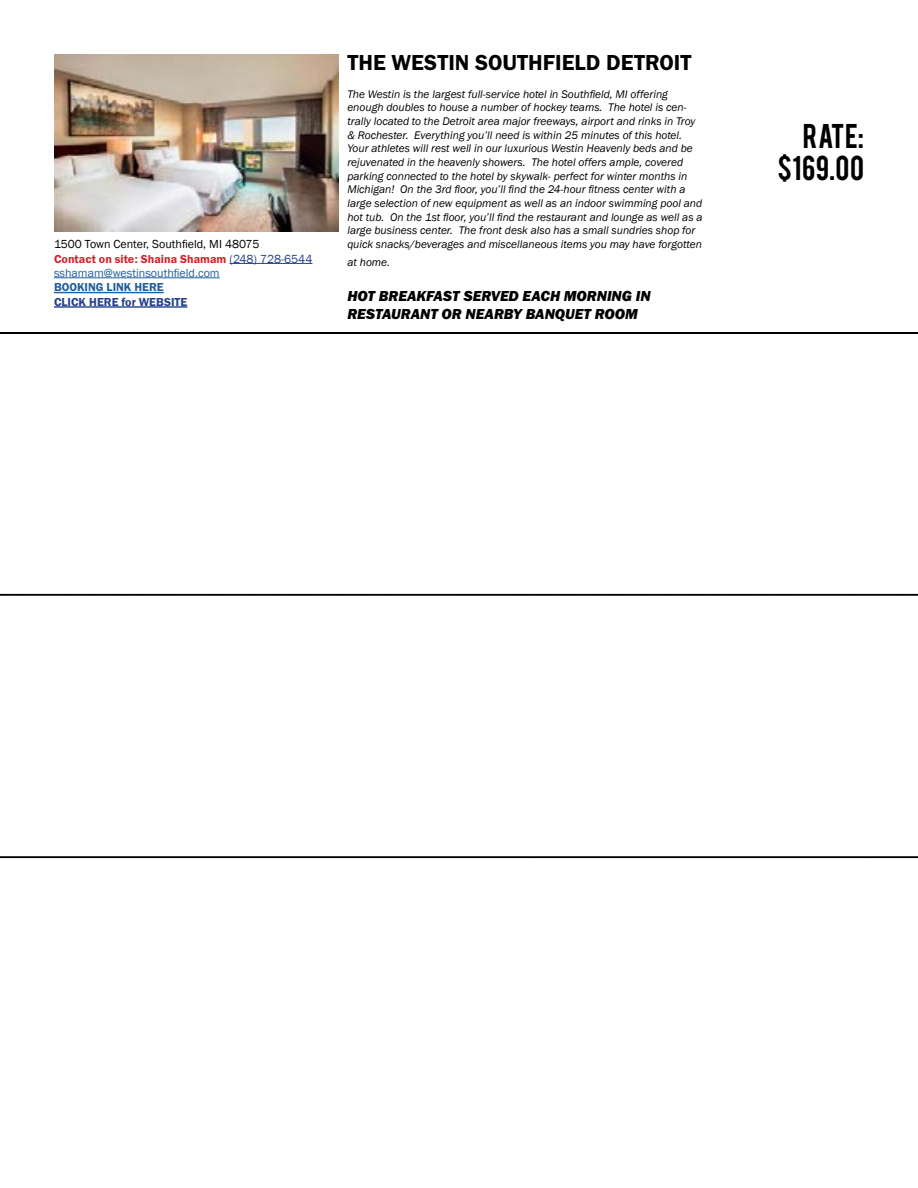
<style>
.page{position:relative;width:918px;height:1188px;background:#fff}
.page>*{position:absolute;margin:0;border:0;box-sizing:border-box;transform-origin:0 0}
.t1{font:27px/32.4px "Bebas";letter-spacing:.015em;color:#000;text-align:right}
.t2{font:22.5px "Franklin Gothic URW Dem";color:#000}
.t3{font:15px/18px "Franklin Gothic URW Hea Ita";color:#000}
.t4{font:12px "Franklin Gothic URW Dem";color:#d2232a}
.t5{font:12px "Franklin Gothic";color:#000}
.t6{font:12px "Franklin Gothic";color:#215e9e}
.t7{font:12px "Franklin Gothic URW Dem";color:#25408f}
.t8{font:12px "Franklin Gothic URW Dem";color:#215e9e}
.t9{font:italic 11.4px/13.6px "Franklin Gothic";color:#000101}
.s1{font-family:"Franklin Gothic";color:#25408f}
</style>
<div class="page">
<hr style="left:0;top:332px;width:918px;height:2px;background:#000">
<svg style="left:0;top:594px;width:918px;height:2px;background:#1f1f1f"></svg>
<svg style="left:0;top:856px;width:918px;height:2px;background:#1e1e1e"></svg>
<hr style="left:229px;top:263px;width:83px;height:1px;background:#25408f">
<hr style="left:54px;top:278px;width:166px;height:1px;background:#215e9e">
<hr style="left:54px;top:292px;width:110px;height:1px;background:#215e9e">
<hr style="left:54px;top:306px;width:133px;height:2px;background:#25408f">
<img style="left:54px;top:55px;width:284px;height:177px">
<p class="t5" style="left:54px;top:237px;width:207px">1500 Town Center, Southfield, MI 48075</p>
<p class="t4" style="left:54px;top:251px;width:260px">Contact on site: Shaina Shamam <span class="s1">(248) 728-6544</span></p>
<p class="t6" style="left:54px;top:265px;width:167px">sshamam@westinsouthfield.com</p>
<p class="t8" style="left:54px;top:280px;width:111px">BOOKING LINK HERE</p>
<p class="t7" style="left:54px;top:294px;width:135px">CLICK HERE for WEBSITE</p>
<h2 class="t2" style="left:347px;top:48px;width:346px">THE WESTIN SOUTHFIELD DETROIT</h2>
<p class="t9" style="left:347px;top:87px;width:357px">The Westin is the largest full-service hotel in Southfield, MI offering enough doubles to house a number of hockey teams. The hotel is cen&shy;trally located to the Detroit area major freeways, airport and rinks in Troy &amp; Rochester. Everything you’ll need is within 25 minutes of this hotel.<br>Your athletes will rest well in our luxurious Westin Heavenly beds and be rejuvenated in the heavenly showers. The hotel offers ample, covered parking connected to the hotel by skywalk- perfect for winter months in Michigan! On the 3rd floor, you’ll find the 24-hour fitness center with a large selection of new equipment as well as an indoor swimming pool and hot tub. On the 1st floor, you’ll find the restaurant and lounge as well as a large business center. The front desk also has a small sundries shop for quick snacks/beverages and miscellaneous items you may have forgotten</p>
<p class="t9" style="left:347px;top:255px;width:44px">at home.</p>
<h3 class="t3" style="left:347px;top:287px;width:305px">HOT BREAKFAST SERVED EACH MORNING IN<br>RESTAURANT OR NEARBY BANQUET ROOM</h3>
<h1 class="t1" style="left:778px;top:118px;width:88px">RATE: $169.00</h1>
</div>
